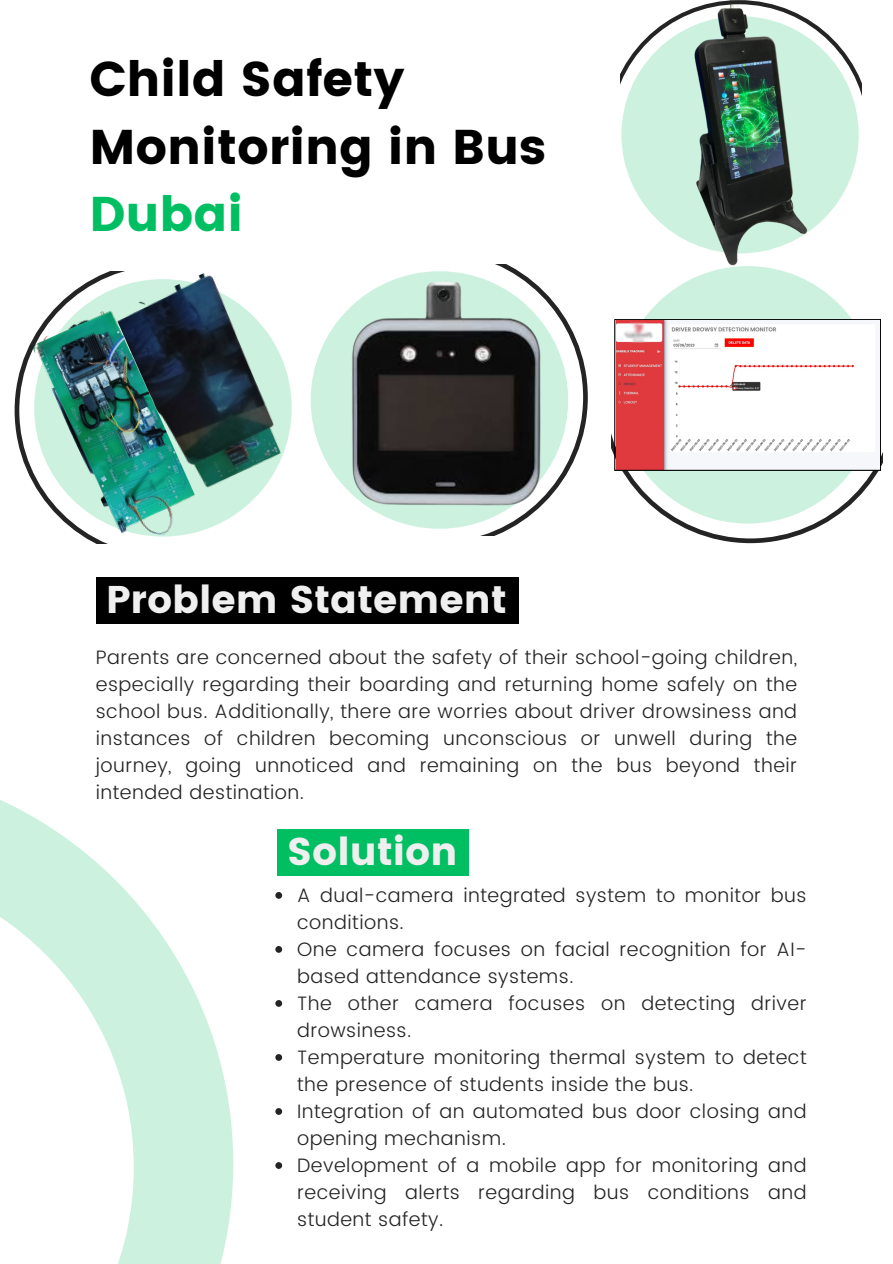
<style>
.page{position:relative;width:893px;height:1264px;background:#fff}
.page>*{position:absolute;margin:0;border:0;box-sizing:border-box;transform-origin:0 0}
.t1{font:48.75px/67.5px "Poppins";color:#000}
.t2{font:38.55px "Poppins";color:#efefef}
.t3{font:300 19.35px/27px "Poppins";letter-spacing:.025em;color:#242424}
.s1{color:#00bf63}
</style>
<div class="page">
<div style="left:96px;top:577px;width:422px;height:47px;background:#000"></div>
<svg style="left:0;top:800px;width:233px;height:463px"></svg>
<div style="left:621px;top:16px;width:237px;height:237px;background:#ccf2df;border-radius:50%"></div>
<div style="left:277px;top:829px;width:191px;height:46px;background:#00bf63"></div>
<div style="left:311px;top:271px;width:257px;height:258px;background:#ccf2df;border-radius:50%"></div>
<svg style="left:611px;top:391px;width:271px;height:152px"></svg>
<img style="left:674px;top:135px;width:147px;height:136px">
<img style="left:352px;top:280px;width:84px;height:230px">
<img style="left:95px;top:497px;width:112px;height:47px">
<img style="left:15px;top:272px;width:152px;height:271px">
<svg style="left:436px;top:265px;width:151px;height:271px"></svg>
<div style="left:619px;top:266px;width:257px;height:257px;background:#ccf2df;border-radius:50%"></div>
<svg style="left:621px;top:0;width:240px;height:135px"></svg>
<img style="left:616px;top:321px;width:262px;height:147px">
<div style="left:614px;top:319px;width:266px;height:151px;border:1px solid #000"></div>
<img style="left:114px;top:271px;width:178px;height:226px">
<svg style="left:275px;top:892px;width:7px;height:6px"></svg>
<svg style="left:275px;top:946px;width:7px;height:6px"></svg>
<svg style="left:275px;top:1000px;width:7px;height:6px"></svg>
<svg style="left:275px;top:1054px;width:7px;height:6px"></svg>
<svg style="left:275px;top:1108px;width:7px;height:6px"></svg>
<svg style="left:275px;top:1162px;width:7px;height:6px"></svg>
<p class="t1" style="left:89px;top:46px;width:458px">Child Safety<br>Monitoring in Bus<br><span class="s1">Dubai</span></p>
<p class="t2" style="left:106px;top:577px;width:402px">Problem Statement</p>
<p class="t3" style="left:96px;top:644px;width:702px;text-align:justify">Parents are concerned about the safety of their school-going children, especially regarding their boarding and returning home safely on the school bus. Additionally, there are worries about driver drowsiness and instances of children becoming unconscious or unwell during the journey, going unnoticed and remaining on the bus beyond their intended destination.</p>
<p class="t2" style="left:287px;top:828px;width:172px">Solution</p>
<p class="t3" style="left:297px;top:882px;width:511px">A dual-camera integrated system to monitor bus conditions.</p>
<p class="t3" style="left:297px;top:936px;width:511px">One camera focuses on facial recognition for AI&shy;based attendance systems.</p>
<h2 class="t3" style="left:297px;top:990px;width:511px">The other camera focuses on detecting driver drowsiness.</h2>
<p class="t3" style="left:297px;top:1044px;width:511px">Temperature monitoring thermal system to detect the presence of students inside the bus.</p>
<p class="t3" style="left:297px;top:1098px;width:511px">Integration of an automated bus door closing and opening mechanism.</p>
<h2 class="t3" style="left:297px;top:1152px;width:511px;text-align:justify">Development of a mobile app for monitoring and receiving alerts regarding bus conditions and student safety.</h2>
</div>
